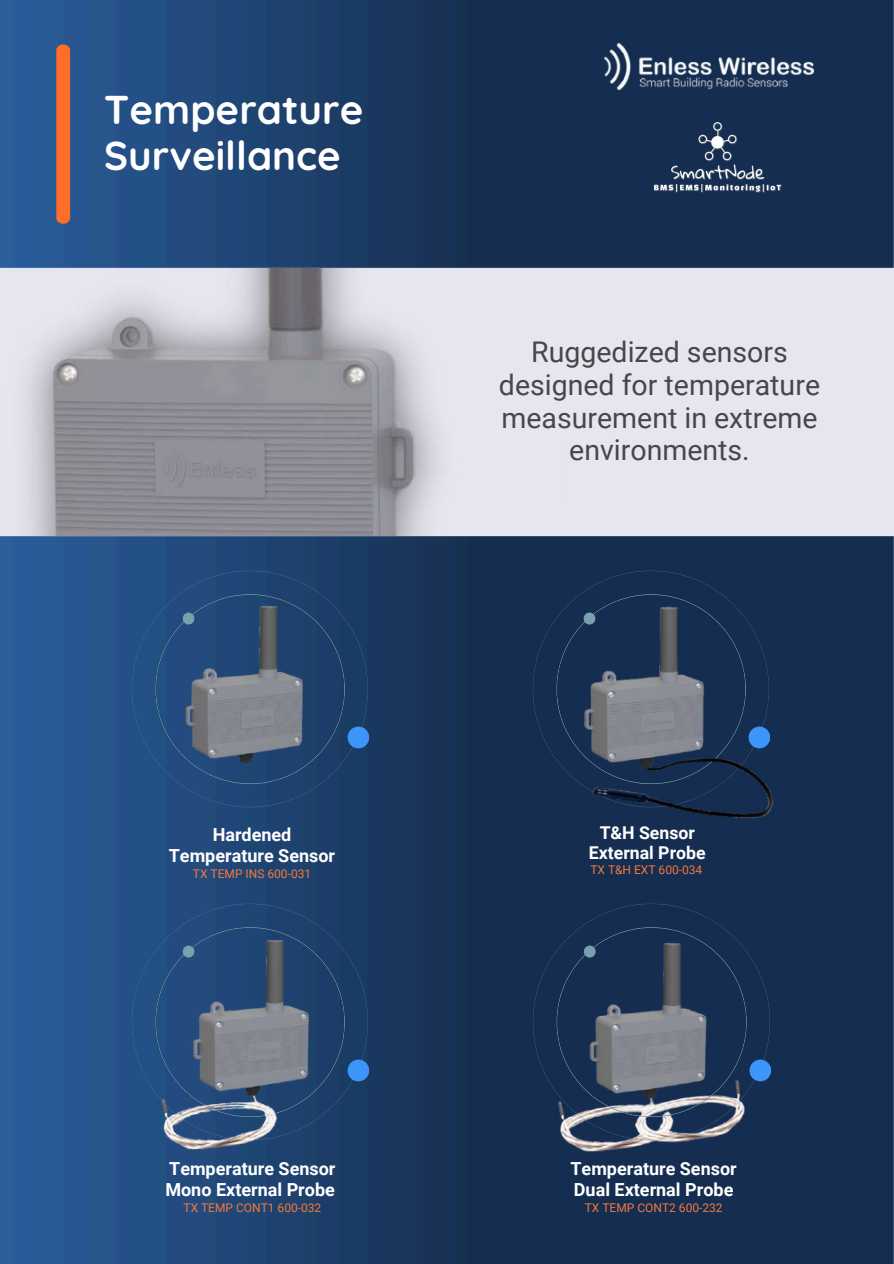
<style>
.page{position:relative;width:894px;height:1264px;background:#fff}
.page>*{position:absolute;margin:0;border:0;box-sizing:border-box;transform-origin:0 0}
.t1{font:700 40.2px/46.2px "Quicksand";color:#fff}
.t2{font:28.5px/32.7px "Roboto";color:#474748;text-align:center}
.t3{font:700 18px/21.3px "Roboto";color:#fff}
.t4{font:700 17.7px/19.2px "Roboto";color:#fff;text-align:center}
.t5{font:12px "Roboto";color:#f4783d}
</style>
<div class="page">
<img style="left:0;top:0;width:893px;height:1263px">
<img style="left:0;top:268px;width:567px;height:268px">
<img style="left:124px;top:563px;width:252px;height:251px">
<div style="left:525px;top:563px;width:252px;height:38px;background:#142d50"></div>
<img style="left:492px;top:601px;width:307px;height:230px">
<img style="left:124px;top:897px;width:252px;height:33px">
<img style="left:101px;top:930px;width:307px;height:230px">
<div style="left:497px;top:933px;width:309px;height:230px;background:#142d50"></div>
<img style="left:525px;top:897px;width:252px;height:250px">
<img style="left:604px;top:43px;width:208px;height:47px">
<img style="left:642px;top:110px;width:150px;height:93px">
<h1 class="t1" style="left:104px;top:85px;width:260px">Temperature<br>Surveillance</h1>
<p class="t2" style="left:499px;top:336px;width:322px">Ruggedized sensors designed for temperature measurement in extreme environments.</p>
<p class="t3" style="left:169px;top:824px;width:168px;text-align:center">Hardened<br>Temperature Sensor</p>
<p class="t5" style="left:193px;top:867px;width:120px">TX TEMP INS 600-031</p>
<p class="t3" style="left:165px;top:1157px;width:172px">Temperature Sensor<br>Mono External Probe</p>
<p class="t5" style="left:183px;top:1200px;width:139px">TX TEMP CONT1 600-032</p>
<p class="t4" style="left:588px;top:823px;width:118px">T&amp;H Sensor<br>External Probe</p>
<h2 class="t5" style="left:590px;top:863px;width:113px">TX T&amp;H EXT 600-034</h2>
<p class="t3" style="left:570px;top:1157px;width:168px">Temperature Sensor<br>Dual External Probe</p>
<p class="t5" style="left:584px;top:1200px;width:139px">TX TEMP CONT2 600-232</p>
</div>
